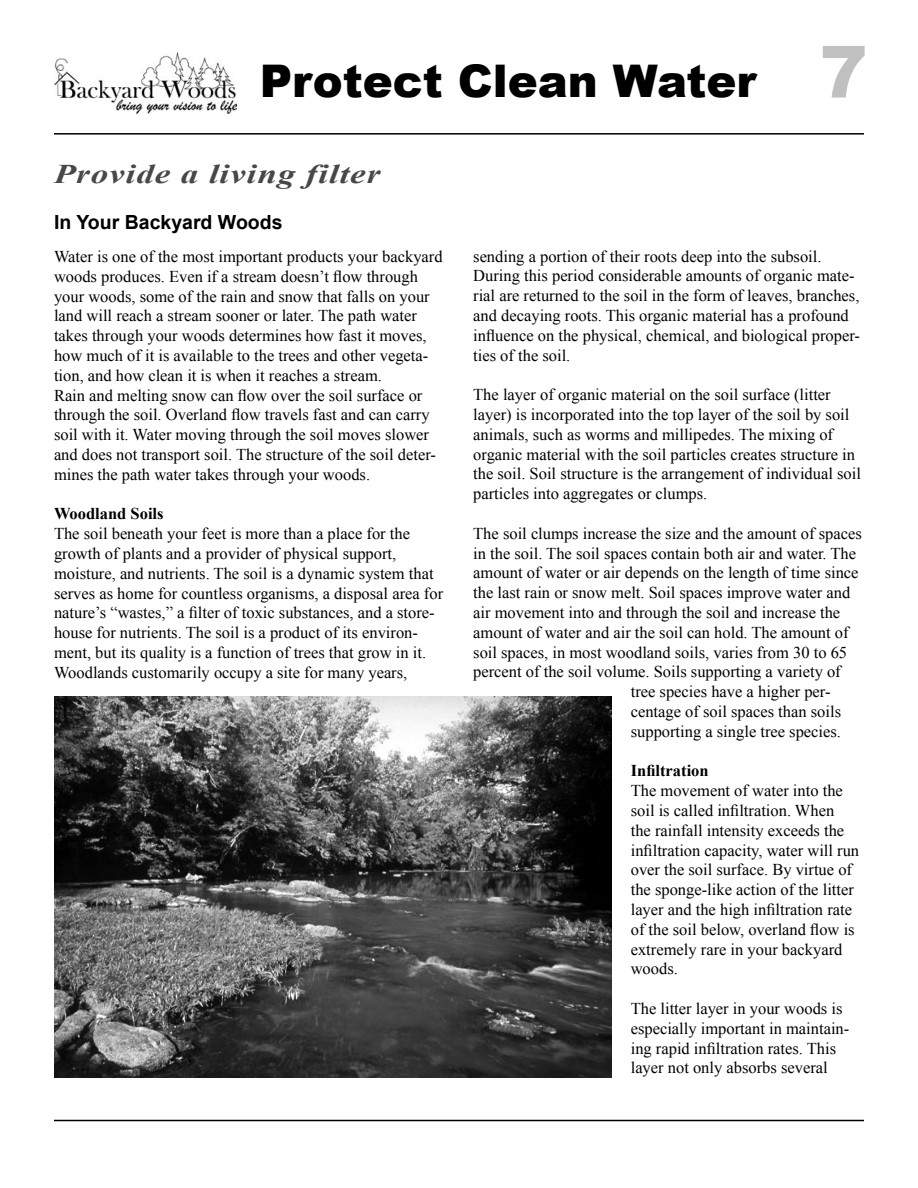
<style>
.page{position:relative;width:918px;height:1188px;background:#fff}
.page>*{position:absolute;margin:0;border:0;box-sizing:border-box;transform-origin:0 0}
.t1{font:900 72px "Arial";color:#c0c0c0}
.t2{font:900 45px "Arial";color:#000}
.Subtitle{font:italic 700 27px "Times New Roman";letter-spacing:.025em;color:#484848;scale:1.3 1}
.In_Your_Backyard_Woods_In_the_Forest{font:700 19.5px "Arial";color:#000}
.Paragraph_Style_1{font:16.5px/19.8px "Times New Roman";color:#000}
.Paragraph_Style_1-2{font:700 16.5px "Times New Roman";color:#000}
</style>
<div class="page">
<hr style="left:54px;top:133px;width:810px;height:2px;background:#000">
<hr style="left:54px;top:1120px;width:810px;height:1px;background:#000">
<img style="left:54px;top:52px;width:182px;height:62px">
<img style="left:54px;top:697px;width:558px;height:381px">
<p class="t2" style="left:260px;top:49px;width:498px">Protect Clean Water</p>
<p class="Subtitle" style="left:54px;top:155px;width:253px">Provide a living filter</p>
<p class="In_Your_Backyard_Woods_In_the_Forest" style="left:54px;top:208px;width:230px">In Your Backyard Woods</p>
<p class="t1" style="left:820px;top:20px;width:50px">7</p>
<p class="Paragraph_Style_1" style="left:54px;top:246px;width:390px">Water is one of the most important products your backyard woods produces. Even if a stream doesn’t flow through your woods, some of the rain and snow that falls on your land will reach a stream sooner or later. The path water takes through your woods determines how fast it moves, how much of it is available to the trees and other vegeta&shy;tion, and how clean it is when it reaches a stream.</p>
<p class="Paragraph_Style_1" style="left:54px;top:385px;width:383px">Rain and melting snow can flow over the soil surface or through the soil. Overland flow travels fast and can carry soil with it. Water moving through the soil moves slower and does not transport soil. The structure of the soil deter&shy;mines the path water takes through your woods.</p>
<p class="Paragraph_Style_1-2" style="left:54px;top:502px;width:111px">Woodland Soils</p>
<p class="Paragraph_Style_1" style="left:54px;top:523px;width:391px">The soil beneath your feet is more than a place for the growth of plants and a provider of physical support, moisture, and nutrients. The soil is a dynamic system that serves as home for countless organisms, a disposal area for nature’s “wastes,” a filter of toxic substances, and a store&shy;house for nutrients. The soil is a product of its environ&shy;ment, but its quality is a function of trees that grow in it.</p>
<p class="Paragraph_Style_1" style="left:54px;top:662px;width:355px">Woodlands customarily occupy a site for many years,</p>
<p class="Paragraph_Style_1" style="left:473px;top:246px;width:388px">sending a portion of their roots deep into the subsoil.<br>During this period considerable amounts of organic mate&shy;rial are returned to the soil in the form of leaves, branches, and decaying roots. This organic material has a profound influence on the physical, chemical, and biological proper&shy;ties of the soil.</p>
<p class="Paragraph_Style_1" style="left:473px;top:384px;width:389px">The layer of organic material on the soil surface (litter layer) is incorporated into the top layer of the soil by soil animals, such as worms and millipedes. The mixing of organic material with the soil particles creates structure in the soil. Soil structure is the arrangement of individual soil particles into aggregates or clumps.</p>
<p class="Paragraph_Style_1" style="left:473px;top:523px;width:390px">The soil clumps increase the size and the amount of spaces</p>
<p class="Paragraph_Style_1" style="left:473px;top:543px;width:384px">in the soil. The soil spaces contain both air and water. The</p>
<p class="Paragraph_Style_1" style="left:473px;top:563px;width:387px">amount of water or air depends on the length of time since</p>
<p class="Paragraph_Style_1" style="left:473px;top:582px;width:379px">the last rain or snow melt. Soil spaces improve water and</p>
<p class="Paragraph_Style_1" style="left:473px;top:602px;width:369px">air movement into and through the soil and increase the</p>
<p class="Paragraph_Style_1" style="left:473px;top:622px;width:377px">amount of water and air the soil can hold. The amount of</p>
<p class="Paragraph_Style_1" style="left:473px;top:642px;width:375px">soil spaces, in most woodland soils, varies from 30 to 65</p>
<p class="Paragraph_Style_1" style="left:473px;top:662px;width:369px">percent of the soil volume. Soils supporting a variety of</p>
<p class="Paragraph_Style_1" style="left:631px;top:681px;width:201px">tree species have a higher per-</p>
<p class="Paragraph_Style_1" style="left:631px;top:701px;width:212px">centage of soil spaces than soils</p>
<p class="Paragraph_Style_1" style="left:631px;top:721px;width:212px">supporting a single tree species.</p>
<p class="Paragraph_Style_1-2" style="left:631px;top:759px;width:79px">Infiltration</p>
<p class="Paragraph_Style_1" style="left:631px;top:780px;width:230px">The movement of water into the soil is called infiltration. When<br>the rainfall intensity exceeds the infiltration capacity, water will run over the soil surface. By virtue of the sponge-like action of the litter layer and the high infiltration rate of the soil below, overland flow is extremely rare in your backyard woods.</p>
<p class="Paragraph_Style_1" style="left:631px;top:998px;width:220px">The litter layer in your woods is especially important in maintain&shy;ing rapid infiltration rates. This layer not only absorbs several</p>
</div>
